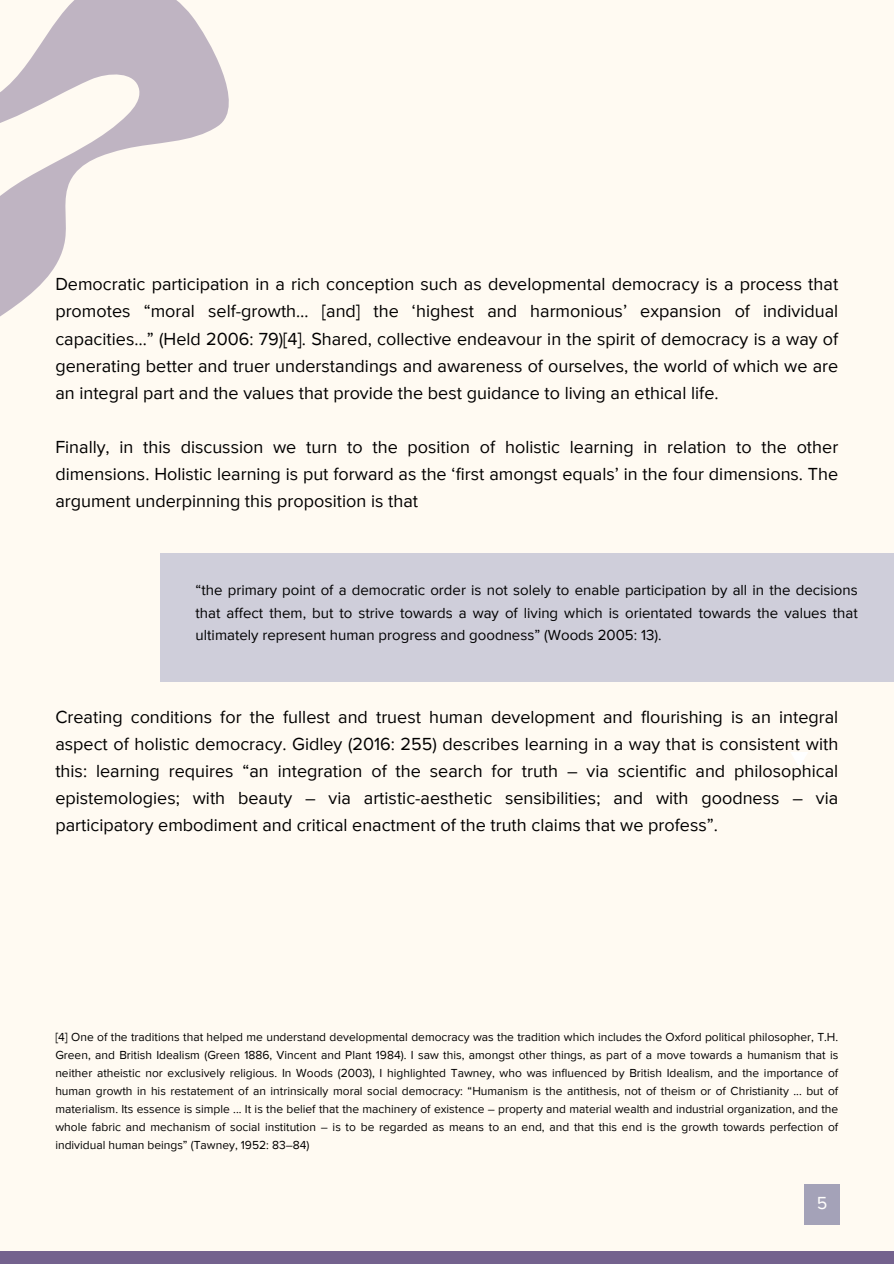
<style>
.page{position:relative;width:894px;height:1264px;background:#fff}
.page>*{position:absolute;margin:0;border:0;box-sizing:border-box;transform-origin:0 0}
.t1{font:18px/27px "Proxima Nova";color:#000;text-align:justify}
.t2{font:18px "Proxima Nova";color:#fff}
.t3{font:15px/22.5px "Proxima Nova";color:#000;text-align:justify}
.t4{font:12px/18px "Proxima Nova";color:#000;text-align:justify}
</style>
<div class="page">
<div style="left:0;top:0;width:893px;height:1263px;background:#fffaf2"></div>
<svg style="left:791px;top:752px;width:17px;height:15px"></svg>
<div style="left:0;top:1251px;width:893px;height:12px;background:#74628e"></div>
<div style="left:159px;top:552px;width:734px;height:129px;background:#cfceda"></div>
<div style="left:804px;top:1184px;width:35px;height:40px;background:#a4a2b8"></div>
<svg style="left:0;top:0;width:229px;height:317px"></svg>
<p class="t1" style="left:55px;top:272px;width:784px">Democratic participation in a rich conception such as developmental democracy is a process that promotes “moral self-growth… [and] the ‘highest and harmonious’ expansion of individual capacities…” (Held 2006: 79)[4]. Shared, collective endeavour in the spirit of democracy is a way of generating better and truer understandings and awareness of ourselves, the world of which we are an integral part and the values that provide the best guidance to living an ethical life.</p>
<h1 class="t1" style="left:55px;top:434px;width:784px">Finally, in this discussion we turn to the position of holistic learning in relation to the other dimensions. Holistic learning is put forward as the ‘first amongst equals’ in the four dimensions. The argument underpinning this proposition is that</h1>
<p class="t3" style="left:195px;top:579px;width:663px">“the primary point of a democratic order is not solely to enable participation by all in the decisions that affect them, but to strive towards a way of living which is orientated towards the values that ultimately represent human progress and goodness” (Woods 2005: 13).</p>
<h1 class="t1" style="left:55px;top:704px;width:784px">Creating conditions for the fullest and truest human development and flourishing is an integral aspect of holistic democracy. Gidley (2016: 255) describes learning in a way that is consistent with this: learning requires “an integration of the search for truth – via scientific and philosophical epistemologies; with beauty – via artistic-aesthetic sensibilities; and with goodness – via participatory embodiment and critical enactment of the truth claims that we profess”.</h1>
<h1 class="t4" style="left:55px;top:1028px;width:784px">[4] One of the traditions that helped me understand developmental democracy was the tradition which includes the Oxford political philosopher, T.H.<br>Green, and British Idealism (Green 1886, Vincent and Plant 1984). I saw this, amongst other things, as part of a move towards a humanism that is neither atheistic nor exclusively religious. In Woods (2003), I highlighted Tawney, who was influenced by British Idealism, and the importance of human growth in his restatement of an intrinsically moral social democracy: “Humanism is the antithesis, not of theism or of Christianity ... but of materialism. Its essence is simple ... It is the belief that the machinery of existence – property and material wealth and industrial organization, and the whole fabric and mechanism of social institution – is to be regarded as means to an end, and that this end is the growth towards perfection of individual human beings” (Tawney, 1952: 83–84)</h1>
<p class="t2" style="left:816px;top:1194px;width:12px">5</p>
</div>
